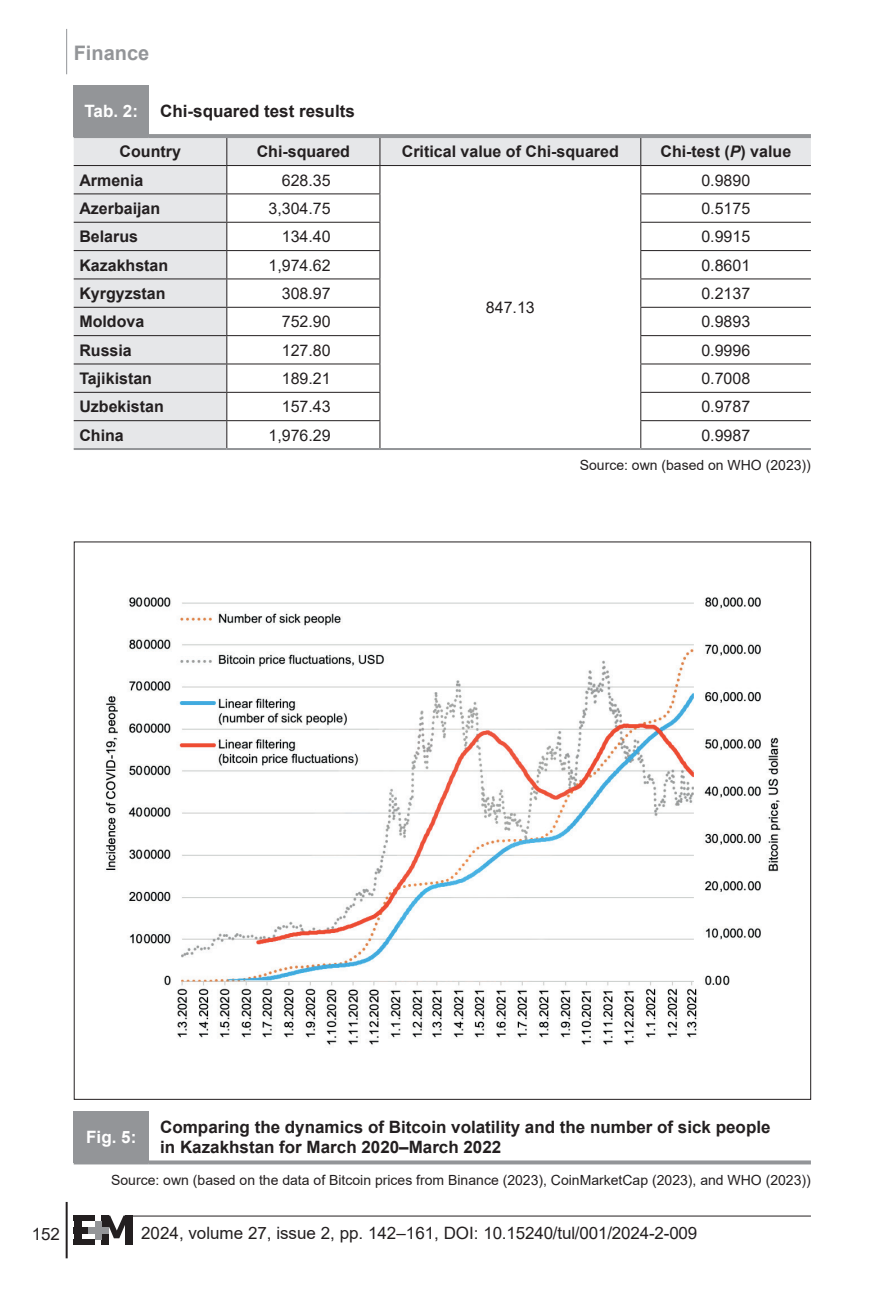
<style>
.page{position:relative;width:896px;height:1304px;background:#fff}
.page>*{position:absolute;margin:0;border:0;box-sizing:border-box;transform-origin:0 0}
.t1{font:700 20px "Arial";color:#939598}
.t2{font:700 17px/20.4px "Arial";color:#231f20}
.t3{font:17px "Arial";color:#231f20}
.t4{font:700 17px "Arial";color:#fff}
.t5{font:700 16px "Arial";color:#231f20}
.t6{font:16px "Arial";color:#231f20}
.t7{font:14px "Arial";color:#231f20}
.s1{font-style:italic}
</style>
<div class="page">
<hr style="left:66px;top:29px;width:1px;height:45px;background:#939598">
<hr style="left:66px;top:1202px;width:2px;height:56px;background:#231f20">
<hr style="left:125px;top:1215px;width:686px;height:1px;background:#231f20">
<div style="left:74px;top:1215px;width:21px;height:6px;background:#231f20"></div>
<div style="left:74px;top:1239px;width:21px;height:6px;background:#231f20"></div>
<div style="left:74px;top:1227px;width:14px;height:6px;background:#231f20"></div>
<div style="left:74px;top:1215px;width:7px;height:30px;background:#231f20"></div>
<div style="left:101px;top:1216px;width:7px;height:29px;background:#231f20"></div>
<div style="left:125px;top:1216px;width:7px;height:29px;background:#231f20"></div>
<svg style="left:104px;top:1215px;width:21px;height:23px"></svg>
<div style="left:95px;top:1221px;width:6px;height:18px;background:#939598"></div>
<div style="left:88px;top:1227px;width:20px;height:6px;background:#939598"></div>
<svg style="left:74px;top:138px;width:737px;height:310px"></svg>
<hr style="left:74px;top:165px;width:153px;height:1px;background:#231f20">
<hr style="left:227px;top:165px;width:153px;height:1px;background:#231f20">
<hr style="left:380px;top:165px;width:261px;height:1px;background:#231f20">
<hr style="left:641px;top:165px;width:170px;height:1px;background:#231f20">
<hr style="left:74px;top:193px;width:153px;height:1px;background:#231f20">
<hr style="left:227px;top:193px;width:153px;height:1px;background:#231f20">
<hr style="left:640px;top:193px;width:171px;height:1px;background:#231f20">
<hr style="left:74px;top:222px;width:153px;height:1px;background:#231f20">
<hr style="left:227px;top:222px;width:153px;height:1px;background:#231f20">
<hr style="left:640px;top:222px;width:171px;height:1px;background:#231f20">
<hr style="left:74px;top:250px;width:153px;height:1px;background:#231f20">
<hr style="left:227px;top:250px;width:153px;height:1px;background:#231f20">
<hr style="left:640px;top:250px;width:171px;height:1px;background:#231f20">
<hr style="left:74px;top:278px;width:153px;height:1px;background:#231f20">
<hr style="left:227px;top:278px;width:153px;height:1px;background:#231f20">
<hr style="left:640px;top:278px;width:171px;height:1px;background:#231f20">
<hr style="left:74px;top:307px;width:153px;height:1px;background:#231f20">
<hr style="left:227px;top:307px;width:153px;height:1px;background:#231f20">
<hr style="left:640px;top:307px;width:171px;height:1px;background:#231f20">
<hr style="left:74px;top:335px;width:153px;height:1px;background:#231f20">
<hr style="left:227px;top:335px;width:153px;height:1px;background:#231f20">
<hr style="left:640px;top:335px;width:171px;height:1px;background:#231f20">
<hr style="left:74px;top:363px;width:153px;height:1px;background:#231f20">
<hr style="left:227px;top:363px;width:153px;height:1px;background:#231f20">
<hr style="left:640px;top:363px;width:171px;height:1px;background:#231f20">
<hr style="left:74px;top:392px;width:153px;height:1px;background:#231f20">
<hr style="left:227px;top:392px;width:153px;height:1px;background:#231f20">
<hr style="left:640px;top:392px;width:171px;height:1px;background:#231f20">
<hr style="left:74px;top:420px;width:153px;height:1px;background:#231f20">
<hr style="left:227px;top:420px;width:153px;height:1px;background:#231f20">
<svg style="left:226px;top:138px;width:1px;height:310px"></svg>
<svg style="left:379px;top:138px;width:1px;height:310px"></svg>
<hr style="left:640px;top:420px;width:171px;height:1px;background:#231f20">
<svg style="left:640px;top:138px;width:1px;height:310px"></svg>
<hr style="left:380px;top:448px;width:261px;height:2px;background:#939598">
<hr style="left:74px;top:448px;width:153px;height:2px;background:#939598">
<hr style="left:227px;top:448px;width:153px;height:2px;background:#939598">
<hr style="left:641px;top:448px;width:170px;height:2px;background:#939598">
<div style="left:74px;top:85px;width:75px;height:51px;background:#939598"></div>
<hr style="left:74px;top:134px;width:75px;height:4px;background:#939598">
<hr style="left:149px;top:134px;width:662px;height:4px;background:#939598">
<div style="left:74px;top:1111px;width:75px;height:51px;background:#939598"></div>
<hr style="left:74px;top:1160px;width:75px;height:4px;background:#939598">
<svg style="left:149px;top:1160px;width:662px;height:4px;background:#9fa1a4"></svg>
<img style="left:105px;top:597px;width:676px;height:448px">
<p class="t1" style="left:74px;top:39px;width:77px">Finance</p>
<p class="t4" style="left:84px;top:99px;width:55px">Tab. 2:</p>
<p class="t2" style="left:160px;top:101px;width:196px">Chi-squared test results</p>
<p class="t5" style="left:120px;top:140px;width:63px">Country</p>
<p class="t5" style="left:257px;top:140px;width:95px">Chi-squared</p>
<p class="t5" style="left:402px;top:140px;width:218px">Critical value of Chi-squared</p>
<p class="t5" style="left:660px;top:140px;width:132px">Chi-test (<span class="s1">P</span>) value</p>
<p class="t5" style="left:79px;top:169px;width:66px">Armenia</p>
<p class="t6" style="left:282px;top:169px;width:50px">628.35</p>
<p class="t6" style="left:701px;top:169px;width:50px">0.9890</p>
<p class="t5" style="left:79px;top:197px;width:82px">Azerbaijan</p>
<p class="t6" style="left:268px;top:197px;width:64px">3,304.75</p>
<p class="t6" style="left:701px;top:197px;width:50px">0.5175</p>
<p class="t5" style="left:79px;top:225px;width:60px">Belarus</p>
<p class="t6" style="left:282px;top:226px;width:50px">134.40</p>
<p class="t6" style="left:701px;top:226px;width:50px">0.9915</p>
<p class="t5" style="left:79px;top:254px;width:90px">Kazakhstan</p>
<p class="t6" style="left:268px;top:254px;width:64px">1,974.62</p>
<p class="t6" style="left:701px;top:254px;width:50px">0.8601</p>
<p class="t5" style="left:79px;top:282px;width:88px">Kyrgyzstan</p>
<p class="t6" style="left:282px;top:282px;width:50px">308.97</p>
<p class="t6" style="left:701px;top:282px;width:50px">0.2137</p>
<p class="t5" style="left:79px;top:310px;width:66px">Moldova</p>
<p class="t6" style="left:282px;top:311px;width:50px">752.90</p>
<p class="t6" style="left:701px;top:311px;width:50px">0.9893</p>
<p class="t5" style="left:79px;top:339px;width:54px">Russia</p>
<p class="t6" style="left:282px;top:339px;width:50px">127.80</p>
<p class="t6" style="left:701px;top:339px;width:50px">0.9996</p>
<p class="t5" style="left:79px;top:367px;width:74px">Tajikistan</p>
<p class="t6" style="left:282px;top:367px;width:50px">189.21</p>
<p class="t6" style="left:701px;top:367px;width:50px">0.7008</p>
<p class="t5" style="left:79px;top:395px;width:86px">Uzbekistan</p>
<p class="t6" style="left:282px;top:396px;width:50px">157.43</p>
<p class="t6" style="left:701px;top:396px;width:50px">0.9787</p>
<p class="t5" style="left:79px;top:424px;width:46px">China</p>
<p class="t6" style="left:268px;top:424px;width:64px">1,976.29</p>
<p class="t6" style="left:701px;top:424px;width:50px">0.9987</p>
<p class="t7" style="left:580px;top:456px;width:233px">Source: own (based on WHO (2023))</p>
<p class="t6" style="left:486px;top:296px;width:50px">847.13</p>
<p class="t4" style="left:86px;top:1125px;width:52px">Fig. 5:</p>
<p class="t2" style="left:160px;top:1117px;width:612px">Comparing the dynamics of Bitcoin volatility and the number of sick people in Kazakhstan for March 2020–March 2022</p>
<p class="t7" style="left:111px;top:1170px;width:701px">Source: own (based on the data of Bitcoin prices from Binance (2023), CoinMarketCap (2023), and WHO (2023))</p>
<p class="t3" style="left:32px;top:1222px;width:30px">152</p>
<p class="t3" style="left:141px;top:1222px;width:558px">2024, volume 27, issue 2, pp. 142–161, DOI: 10.15240/tul/001/2024-2-009</p>
</div>
